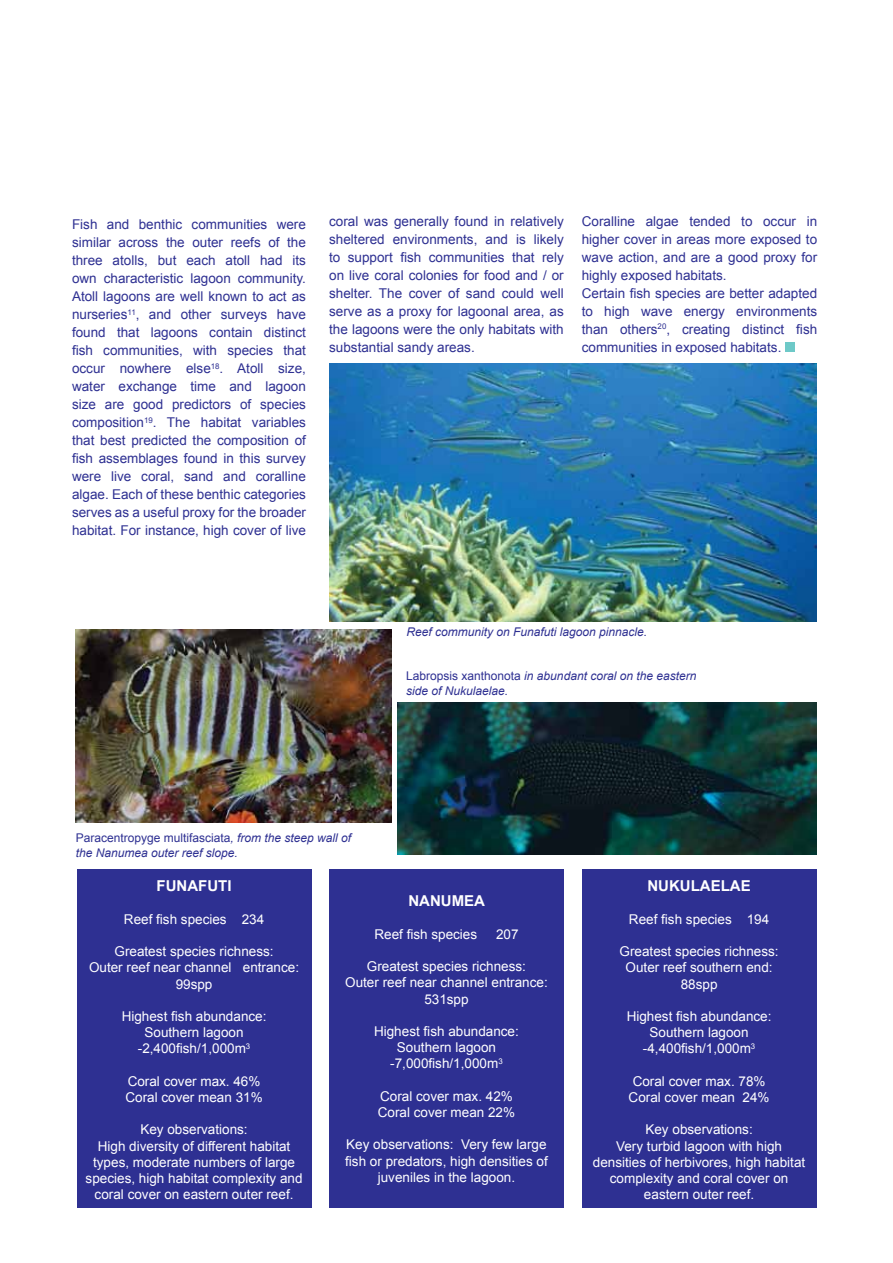
<style>
.page{position:relative;width:893px;height:1263px;background:#fff}
.page>*{position:absolute;margin:0;border:0;box-sizing:border-box;transform-origin:0 0}
.t1{font:700 15px "Arial";color:#fff}
.t2{font:13.5px/18px "Arial";color:#2e3092;text-align:justify}
.t3{font:13.5px/16.2px "Arial";color:#fff;text-align:center}
.t4{font:italic 12px/14.4px "Arial";color:#2e3092}
.s1{font-style:normal}
</style>
<div class="page">
<div style="left:329px;top:870px;width:235px;height:338px;background:#2e3092"></div>
<div style="left:582px;top:870px;width:234px;height:338px;background:#2e3092"></div>
<div style="left:77px;top:870px;width:234px;height:338px;background:#2e3092"></div>
<div style="left:785px;top:343px;width:9px;height:9px;background:#6ec9c8"></div>
<img style="left:329px;top:363px;width:487px;height:258px">
<img style="left:76px;top:629px;width:316px;height:193px">
<img style="left:398px;top:702px;width:418px;height:152px">
<p class="t2" style="left:72px;top:215px;width:235px">Fish and benthic communities were similar across the outer reefs of the three atolls, but each atoll had its own characteristic lagoon community.<br>Atoll lagoons are well known to act as nurseries<sup>11</sup>, and other surveys have found that lagoons contain distinct fish communities, with species that occur nowhere else<sup>18</sup>. Atoll size, water exchange time and lagoon size are good predictors of species composition<sup>19</sup>. The habitat variables that best predicted the composition of fish assemblages found in this survey were live coral, sand and coralline algae. Each of these benthic categories serves as a useful proxy for the broader habitat. For instance, high cover of live</p>
<p class="t2" style="left:329px;top:212px;width:236px">coral was generally found in relatively sheltered environments, and is likely to support fish communities that rely on live coral colonies for food and / or shelter. The cover of sand could well serve as a proxy for lagoonal area, as the lagoons were the only habitats with substantial sandy areas.</p>
<p class="t2" style="left:582px;top:212px;width:237px;text-align:left">Coralline algae tended to occur in higher cover in areas more exposed to wave action, and are a good proxy for highly exposed habitats.<br>Certain fish species are better adapted to high wave energy environments than others<sup>20</sup>, creating distinct fish communities in exposed habitats.</p>
<p class="t4" style="left:406px;top:625px;width:242px">Reef community on Funafuti lagoon pinnacle.</p>
<p class="t4" style="left:406px;top:669px;width:292px"><span class="s1">Labropsis xanthonota</span> in abundant coral on the eastern side of Nukulaelae.</p>
<p class="t4" style="left:76px;top:831px;width:277px"><span class="s1">Paracentropyge multifasciata</span>, from the steep wall of the Nanumea outer reef slope.</p>
<p class="t1" style="left:157px;top:876px;width:60px">FU NAFUTI</p>
<p class="t3" style="left:124px;top:911px;width:142px">Reef fish species 234</p>
<p class="t3" style="left:89px;top:943px;width:212px">Greatest species richness:<br>Outer reef near channel entrance:<br>99spp</p>
<p class="t3" style="left:122px;top:1008px;width:146px">Highest fish abundance:<br>Southern lagoon -2,400fish/1,000m<sup>3</sup></p>
<p class="t3" style="left:125px;top:1073px;width:139px;text-align:left">Coral cover max. 46%<br>Coral cover mean 31%</p>
<p class="t3" style="left:86px;top:1122px;width:218px">Key observations:<br>High diversity of different habitat types, moderate numbers of large species, high habitat complexity and coral cover on eastern outer reef.</p>
<p class="t1" style="left:408px;top:891px;width:78px">NANUM EA</p>
<p class="t3" style="left:374px;top:926px;width:104px">Reef fish species</p>
<p class="t3" style="left:496px;top:926px;width:24px">207</p>
<p class="t3" style="left:345px;top:958px;width:204px">Greatest species richness:<br>Outer reef near channel entrance:<br>531spp</p>
<p class="t3" style="left:374px;top:1023px;width:146px">Highest fish abundance:<br>Southern lagoon -7,000fish/1,000m<sup>3</sup></p>
<p class="t3" style="left:378px;top:1088px;width:139px;text-align:left">Coral cover max. 42%<br>Coral cover mean 22%</p>
<p class="t3" style="left:345px;top:1137px;width:204px">Key observations: Very few large fish or predators, high densities of juveniles in the lagoon.</p>
<p class="t1" style="left:647px;top:876px;width:12px">NUKU</p>
<p class="t1" style="left:691px;top:876px;width:61px">LAELAE</p>
<p class="t3" style="left:629px;top:911px;width:142px">Reef fish species 194</p>
<p class="t3" style="left:620px;top:943px;width:161px">Greatest species richness:<br>Outer reef southern end:<br>88spp</p>
<p class="t3" style="left:627px;top:1008px;width:146px">Highest fish abundance:<br>Southern lagoon -4,400fish/1,000m<sup>3</sup></p>
<p class="t3" style="left:629px;top:1073px;width:143px">Coral cover max. 78%<br>Coral cover mean 24%</p>
<p class="t3" style="left:593px;top:1122px;width:214px">Key observations:<br>Very turbid lagoon with high densities of herbivores, high habitat complexity and coral cover on eastern outer reef.</p>
</div>
